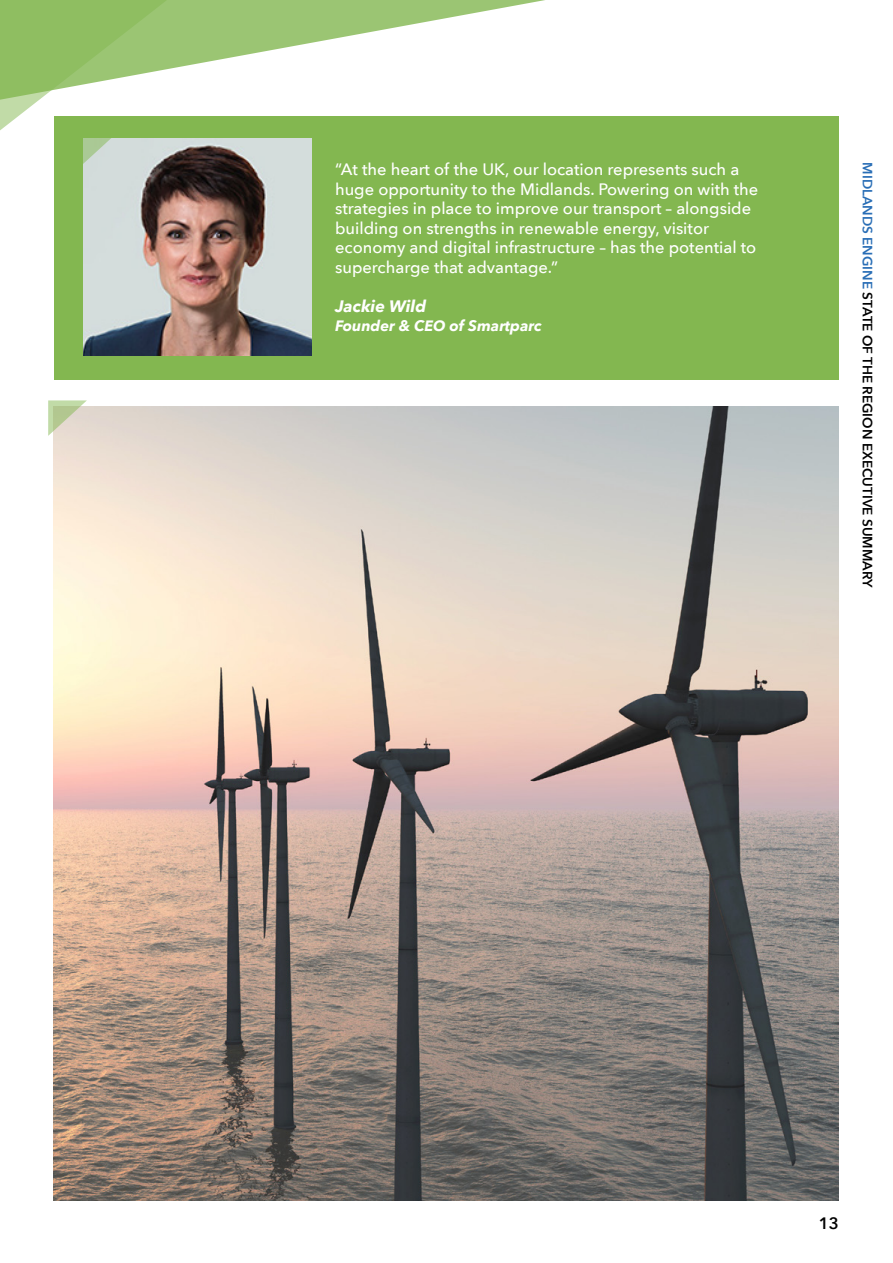
<style>
.page{position:relative;width:893px;height:1263px;background:#fff}
.page>*{position:absolute;margin:0;border:0;box-sizing:border-box;transform-origin:0 0}
.t1{font:500 16.5px/19.5px "Avenir Next";color:#fff}
.t2{font:italic 700 16.5px "Avenir Next";color:#fff}
.t3{font:600 16.5px "Avenir Next";color:#000}
.t4{font:italic 700 15px "Avenir Next";color:#fff}
.t5{font:600 13.5px "Avenir Next";color:#000}
.s1{color:#296eb6}
</style>
<div class="page">
<svg style="left:181px;top:0;width:364px;height:67px"></svg>
<div style="left:54px;top:116px;width:785px;height:264px;background:#83b750"></div>
<img style="left:84px;top:139px;width:228px;height:217px">
<img style="left:54px;top:407px;width:785px;height:793px">
<svg style="left:48px;top:400px;width:39px;height:36px"></svg>
<svg style="left:0;top:0;width:181px;height:168px"></svg>
<p class="t1" style="left:335px;top:159px;width:425px">“At the heart of the UK, our location represents such a huge opportunity to the Midlands. Powering on with the strategies in place to improve our transport – alongside building on strengths in renewable energy, visitor economy and digital infrastructure – has the potential to supercharge that advantage.”</p>
<p class="t2" style="left:335px;top:292px;width:93px">Jackie Wild</p>
<p class="t4" style="left:335px;top:313px;width:208px">Founder &amp; CEO of Smartparc</p>
<p class="t5" style="left:879px;top:162px;width:427px;rotate:90deg"><span class="s1">MIDLANDS ENGINE</span> STATE OF THE REGION EXECUTIVE SUMMARY</p>
<p class="t3" style="left:819px;top:1209px;width:22px">13</p>
</div>
